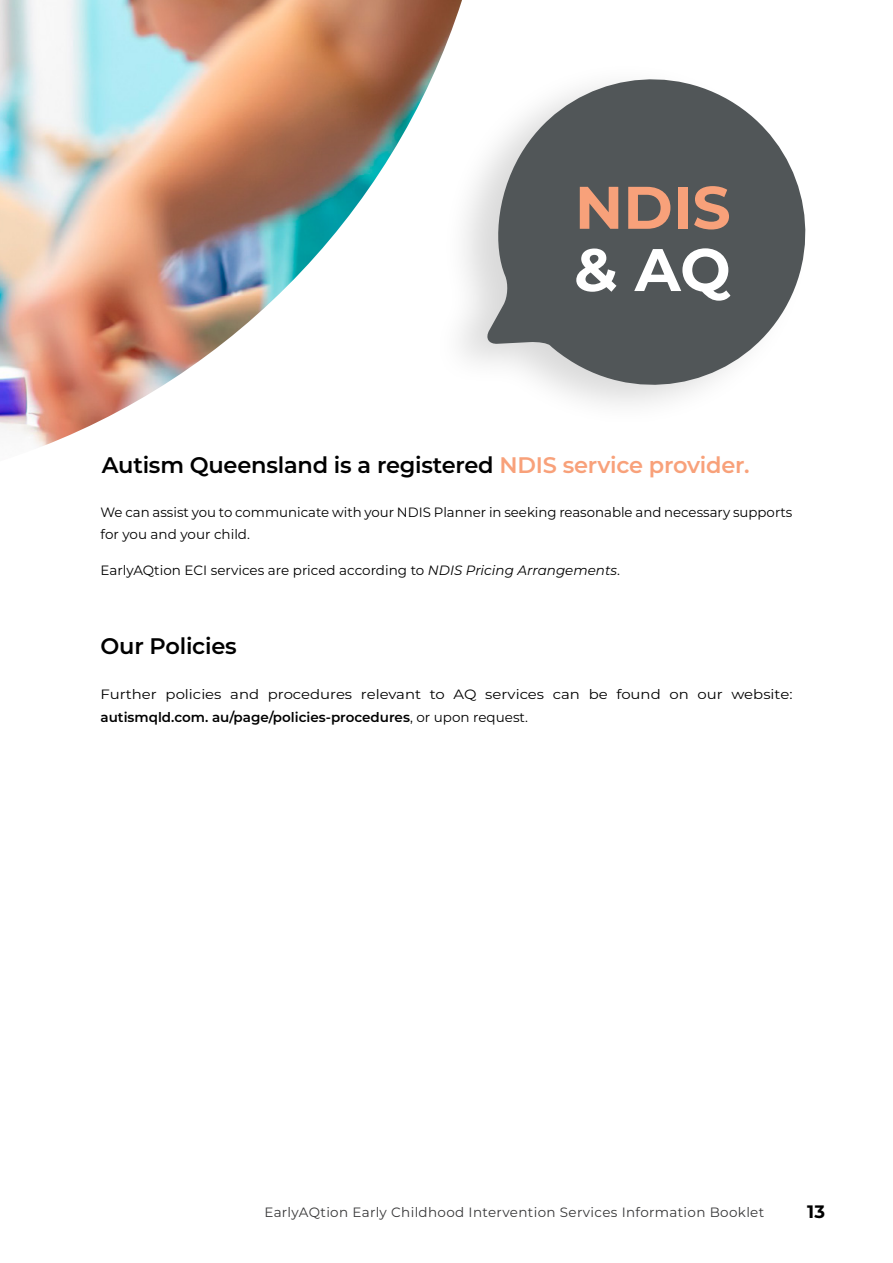
<style>
.page{position:relative;width:893px;height:1263px;background:#fff}
.page>*{position:absolute;margin:0;border:0;box-sizing:border-box;transform-origin:0 0}
.t1{font:700 60px "Montserrat";color:#f8a17a}
.t2{font:700 60px "Montserrat";color:#fff}
.t3{font:600 22.5px "Montserrat";letter-spacing:-.01em;color:#000}
.t4{font:700 18px "Montserrat";color:#000}
.t5{font:13.5px/22.5px "Montserrat";color:#000}
.t6{font:13.5px/22.5px "Montserrat";color:#000;scale:1.1 1}
.t7{font:13.5px "Montserrat";letter-spacing:.025em;color:#383839}
.s1{color:#f8a17a}
.s2{font-style:italic}
.s3{font-weight:600}
</style>
<div class="page">
<img style="left:0;top:0;width:462px;height:447px">
<div style="left:432px;top:60px;width:378px;height:368px;background:#000;opacity:.15"></div>
<svg style="left:481px;top:60px;width:329px;height:346px;fill:#515658"></svg>
<h1 class="t1" style="left:575px;top:164px;width:157px">NDIS</h1>
<h1 class="t2" style="left:574px;top:226px;width:158px">&amp; AQ</h1>
<h2 class="t3" style="left:102px;top:449px;width:649px">Autism Queensland is a registered <span class="s1">NDIS service provider.</span></h2>
<p class="t5" style="left:101px;top:500px;width:693px">We can assist you to communicate with your NDIS Planner in seeking reasonable and necessary supports for you and your child.</p>
<p class="t5" style="left:101px;top:558px;width:521px">EarlyAQtion ECI services are priced according to <span class="s2">NDIS Pricing Arrangements</span>.</p>
<h2 class="t3" style="left:101px;top:630px;width:138px">Our Policies</h2>
<p class="t6" style="left:101px;top:683px;width:630px">Further policies and procedures relevant to AQ services can be found on our website: <span class="s3">autismqld.com. au/page/policies-procedures</span>, or upon request.</p>
<p class="t7" style="left:264px;top:1203px;width:501px">EarlyAQtion Early Childhood Intervention Services Information Booklet</p>
<h3 class="t4" style="left:807px;top:1199px;width:20px">13</h3>
</div>
